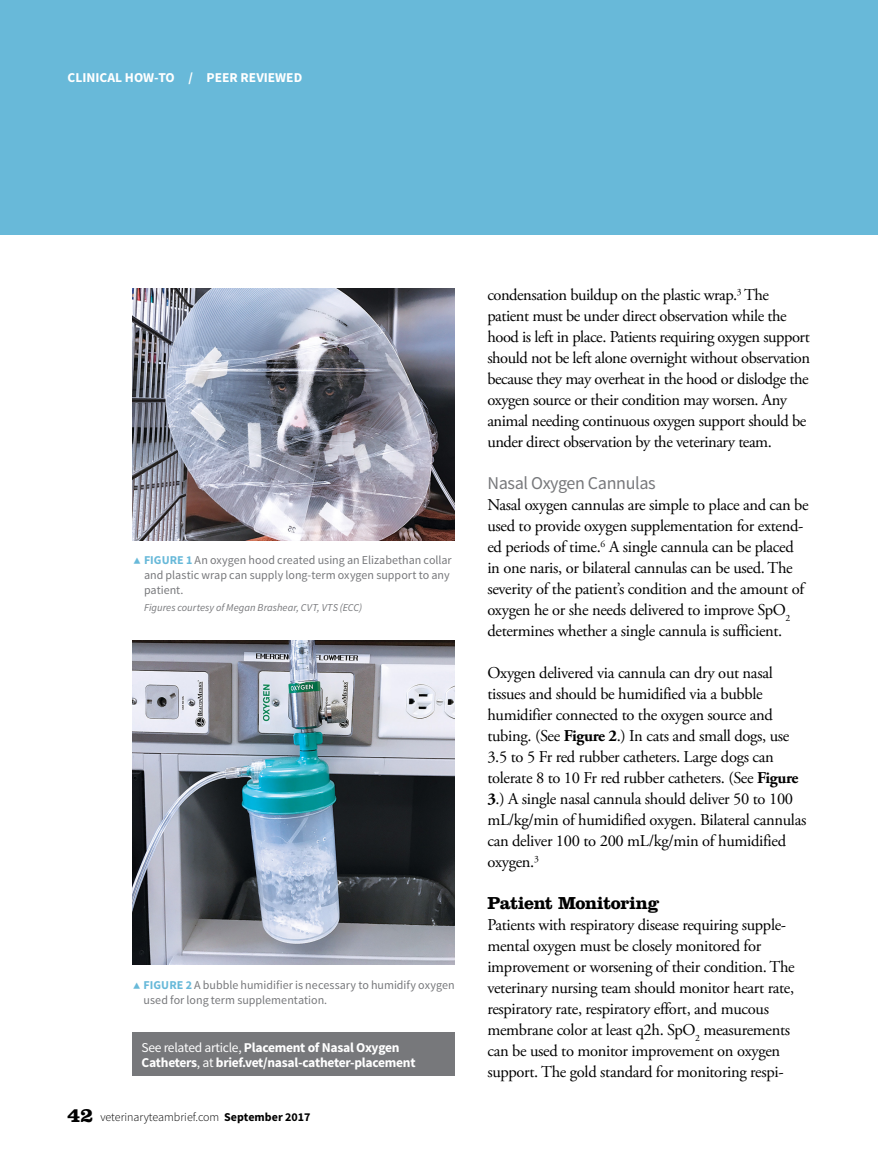
<style>
.page{position:relative;width:878px;height:1175px;background:#fff}
.page>*{position:absolute;margin:0;border:0;box-sizing:border-box;transform-origin:0 0}
.t1{font:18px "Source Sans Pro";letter-spacing:-.02em;color:#77787b}
.t2{font:700 18px "Clarendon LT Std";letter-spacing:-.025em;color:#000}
.t3{font:16.5px/21px "Adobe Garamond Pro";letter-spacing:-.02em;color:#000}
.t4{font:700 13.5px/15px "Source Sans Pro";letter-spacing:-.02em;color:#fff}
.t5{font:700 13.5px "Source Sans Pro";color:#fff}
.t6{font:12px/15px "Source Sans Pro";color:#77787b}
.t7{font:300 12px "Source Sans Pro";color:#000}
.t8{font:italic 10.5px "Source Sans Pro";letter-spacing:.005em;color:#77787b}
.s1{font-weight:700;color:#68b9d9}
.s2{font-weight:400}
.s3{font-family:"Clarendon LT Std";font-weight:700;font-size:21px}
.s4{font-weight:700}
</style>
<div class="page">
<div style="left:0;top:0;width:878px;height:234px;background:#68b9d9"></div>
<img style="left:132px;top:288px;width:322px;height:252px">
<img style="left:132px;top:640px;width:322px;height:324px">
<div style="left:132px;top:1032px;width:322px;height:44px;background:#77787b"></div>
<p class="t5" style="left:68px;top:69px;width:236px">CLINICAL HOW-TO / PEER REVIEWED</p>
<p class="t6" style="left:144px;top:553px;width:309px"><span class="s1">FIGURE 1</span> An oxygen hood created using an Elizabethan collar and plastic wrap can supply long-term oxygen support to any patient.</p>
<p class="t8" style="left:144px;top:601px;width:220px">Figures courtesy of Megan Brashear, CVT, VTS (ECC)</p>
<p class="t6" style="left:144px;top:977px;width:312px"><span class="s1">FIGURE 2</span> A bubble humidifier is necessary to humidify oxygen used for long term supplementation.</p>
<p class="t4" style="left:141px;top:1040px;width:275px"><span class="s2">See related article,</span> Placement of Nasal Oxygen<br>Catheters<span class="s2">, at</span> brief.vet/nasal-catheter-placement</p>
<p class="t7" style="left:68px;top:1109px;width:244px"><span class="s3">42</span> veterinaryteambrief.com <span class="s4">September 2017</span></p>
<p class="t3" style="left:487px;top:285px;width:283px">condensation buildup on the plastic wrap.<sup>3</sup> The</p>
<p class="t3" style="left:487px;top:306px;width:324px">patient must be under direct observation while the hood is left in place. Patients requiring oxygen support should not be left alone overnight without observation</p>
<p class="t3" style="left:487px;top:369px;width:323px">because they may overheat in the hood or dislodge the oxygen source or their condition may worsen. Any animal needing continuous oxygen support should be under direct observation by the veterinary team.</p>
<p class="t1" style="left:487px;top:472px;width:170px">Nasal Oxygen Cannulas</p>
<p class="t3" style="left:487px;top:495px;width:323px">Nasal oxygen cannulas are simple to place and can be used to provide oxygen supplementation for extend&shy;ed periods of time.<sup>6</sup> A single cannula can be placed in one naris, or bilateral cannulas can be used. The severity of the patient’s condition and the amount of oxygen he or she needs delivered to improve SpO<sub>2 </sub>determines whether a single cannula is sufficient.</p>
<p class="t3" style="left:487px;top:663px;width:320px">Oxygen delivered via cannula can dry out nasal tissues and should be humidified via a bubble humidifier connected to the oxygen source and tubing. (See <span class="s4">Figure 2</span>.) In cats and small dogs, use 3.5 to 5 Fr red rubber catheters. Large dogs can tolerate 8 to 10 Fr red rubber catheters. (See <span class="s4">Figure 3</span>.) A single nasal cannula should deliver 50 to 100 mL/kg/min of humidified oxygen. Bilateral cannulas can deliver 100 to 200 mL/kg/min of humidified oxygen.<sup>3</sup></p>
<p class="t2" style="left:487px;top:892px;width:174px">Patient Monitoring</p>
<p class="t3" style="left:487px;top:915px;width:309px">Patients with respiratory disease requiring supple&shy;mental oxygen must be closely monitored for improvement or worsening of their condition. The veterinary nursing team should monitor heart rate, respiratory rate, respiratory effort, and mucous membrane color at least q2h. SpO<sub>2</sub> measurements can be used to monitor improvement on oxygen support. The gold standard for monitoring respi-</p>
</div>
